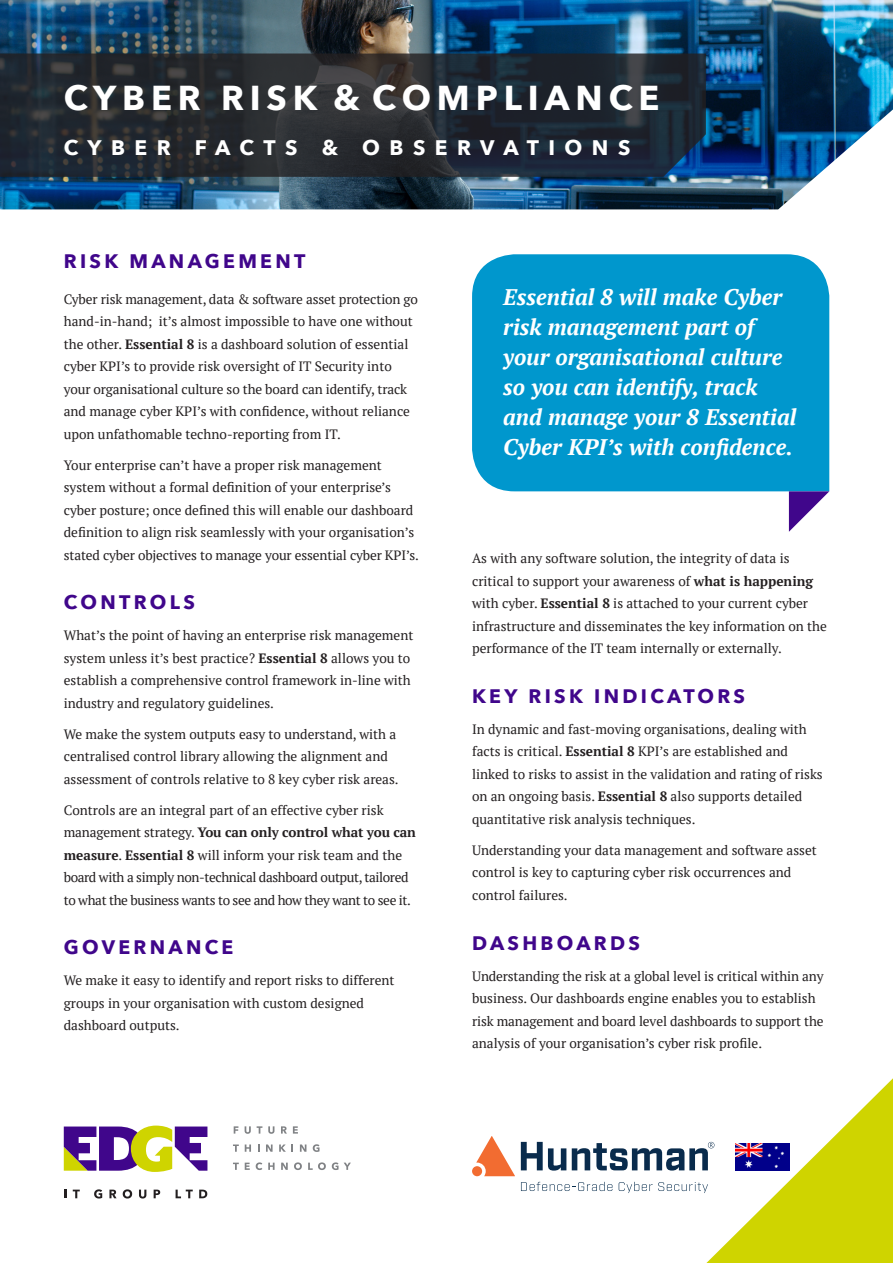
<style>
.page{position:relative;width:893px;height:1263px;background:#fff}
.page>*{position:absolute;margin:0;border:0;box-sizing:border-box;transform-origin:0 0}
.t1{font:700 34.5px "Avenir Next";letter-spacing:.17em;color:#fff}
.t2{font:italic 700 22.5px/30px "PT Serif";color:#fff}
.t3{font:700 21px "Avenir Next";letter-spacing:.45em;color:#fff}
.t4{font:700 19.5px "Avenir Next";letter-spacing:.17em;color:#40068b}
.t5{font:13.5px/22.5px "PT Serif";color:#231f20}
.t6{font:13.5px/22.5px "PT Serif";letter-spacing:-.03em;color:#231f20}
.s1{font-weight:700}
</style>
<div class="page">
<svg style="left:64px;top:1125px;width:143px;height:47px"></svg>
<svg style="left:64px;top:1189px;width:2px;height:9px"></svg>
<svg style="left:73px;top:1189px;width:7px;height:9px"></svg>
<svg style="left:94px;top:1189px;width:8px;height:9px"></svg>
<svg style="left:109px;top:1189px;width:8px;height:9px"></svg>
<svg style="left:123px;top:1189px;width:9px;height:9px"></svg>
<svg style="left:139px;top:1189px;width:7px;height:9px"></svg>
<svg style="left:154px;top:1189px;width:6px;height:9px"></svg>
<svg style="left:176px;top:1189px;width:17px;height:9px"></svg>
<svg style="left:199px;top:1189px;width:8px;height:9px"></svg>
<svg style="left:234px;top:1126px;width:4px;height:7px"></svg>
<svg style="left:245px;top:1126px;width:6px;height:8px"></svg>
<svg style="left:257px;top:1126px;width:5px;height:7px"></svg>
<svg style="left:268px;top:1126px;width:6px;height:8px"></svg>
<svg style="left:281px;top:1126px;width:6px;height:7px"></svg>
<svg style="left:293px;top:1126px;width:5px;height:7px"></svg>
<svg style="left:233px;top:1144px;width:6px;height:8px"></svg>
<svg style="left:245px;top:1144px;width:6px;height:8px"></svg>
<svg style="left:266px;top:1144px;width:7px;height:8px"></svg>
<svg style="left:279px;top:1144px;width:7px;height:8px"></svg>
<svg style="left:300px;top:1144px;width:6px;height:8px"></svg>
<svg style="left:313px;top:1144px;width:6px;height:8px"></svg>
<svg style="left:233px;top:1162px;width:6px;height:8px"></svg>
<svg style="left:245px;top:1162px;width:5px;height:8px"></svg>
<svg style="left:256px;top:1162px;width:6px;height:8px"></svg>
<svg style="left:268px;top:1162px;width:7px;height:8px"></svg>
<svg style="left:281px;top:1162px;width:7px;height:8px"></svg>
<svg style="left:294px;top:1162px;width:8px;height:8px"></svg>
<svg style="left:308px;top:1162px;width:18px;height:8px"></svg>
<svg style="left:332px;top:1162px;width:19px;height:8px"></svg>
<div style="left:472px;top:254px;width:357px;height:237px;background:#0097cd"></div>
<svg style="left:789px;top:491px;width:40px;height:41px"></svg>
<svg style="left:472px;top:1136px;width:43px;height:40px"></svg>
<svg style="left:521px;top:1078px;width:372px;height:185px"></svg>
<img style="left:735px;top:1143px;width:55px;height:28px">
<img style="left:0;top:0;width:893px;height:209px">
<svg style="left:0;top:54px;width:706px;height:123px;background:#242a33"></svg>
<p class="t1" style="left:64px;top:68px;width:597px">CYBER RISK &amp; COMPLIANCE</p>
<p class="t3" style="left:64px;top:130px;width:568px">CYBER FACTS &amp; OBSERVATIONS</p>
<p class="t4" style="left:64px;top:245px;width:243px">RISK MANAGEMENT</p>
<p class="t5" style="left:64px;top:287px;width:356px">Cyber risk management, data &amp; software asset protection go hand-in-hand; it’s almost impossible to have one without the other. <span class="s1">Essential 8</span> is a dashboard solution of essential cyber KPI’s to provide risk oversight of IT Security into your organisational culture so the board can identify, track and manage cyber KPI’s with confidence, without reliance upon unfathomable techno-reporting from IT.</p>
<p class="t5" style="left:64px;top:453px;width:357px">Your enterprise can’t have a proper risk management system without a formal definition of your enterprise’s cyber posture; once defined this will enable our dashboard definition to align risk seamlessly with your organisation’s stated cyber objectives to manage your essential cyber KPI’s.</p>
<p class="t4" style="left:64px;top:585px;width:133px">CONTROLS</p>
<p class="t5" style="left:64px;top:624px;width:351px">What’s the point of having an enterprise risk management system unless it’s best practice? <span class="s1">Essential 8</span> allows you to establish a comprehensive control framework in-line with industry and regulatory guidelines.</p>
<p class="t5" style="left:64px;top:722px;width:336px">We make the system outputs easy to understand, with a centralised control library allowing the alignment and assessment of controls relative to 8 key cyber risk areas.</p>
<p class="t6" style="left:64px;top:798px;width:354px">Controls are an integral part of an effective cyber risk management strategy. <span class="s1">You can only control what you can measure</span>. <span class="s1">Essential 8</span> will inform your risk team and the board with a simply non-technical dashboard output, tailored to what the business wants to see and how they want to see it.</p>
<p class="t4" style="left:64px;top:930px;width:171px">GOVERNANCE</p>
<p class="t5" style="left:64px;top:969px;width:332px">We make it easy to identify and report risks to different groups in your organisation with custom designed dashboard outputs.</p>
<p class="t2" style="left:503px;top:282px;width:295px">Essential 8 will make Cyber risk management part of your organisational culture so you can identify, track and manage your 8 Essential<br>Cyber KPI’s with confidence.</p>
<p class="t5" style="left:472px;top:547px;width:356px">As with any software solution, the integrity of data is critical to support your awareness of <span class="s1">what is happening </span>with cyber. <span class="s1">Essential 8</span> is attached to your current cyber infrastructure and disseminates the key information on the performance of the IT team internally or externally.</p>
<p class="t4" style="left:472px;top:679px;width:275px">KEY RISK INDICATORS</p>
<p class="t5" style="left:472px;top:718px;width:352px">In dynamic and fast-moving organisations, dealing with facts is critical. <span class="s1">Essential 8</span> KPI’s are established and linked to risks to assist in the validation and rating of risks on an ongoing basis. <span class="s1">Essential 8</span> also supports detailed quantitative risk analysis techniques.</p>
<p class="t5" style="left:472px;top:839px;width:346px">Understanding your data management and software asset control is key to capturing cyber risk occurrences and control failures.</p>
<p class="t4" style="left:472px;top:926px;width:170px">DASHBOARDS</p>
<p class="t5" style="left:472px;top:964px;width:353px">Understanding the risk at a global level is critical within any business. Our dashboards engine enables you to establish risk management and board level dashboards to support the analysis of your organisation’s cyber risk profile.</p>
</div>
